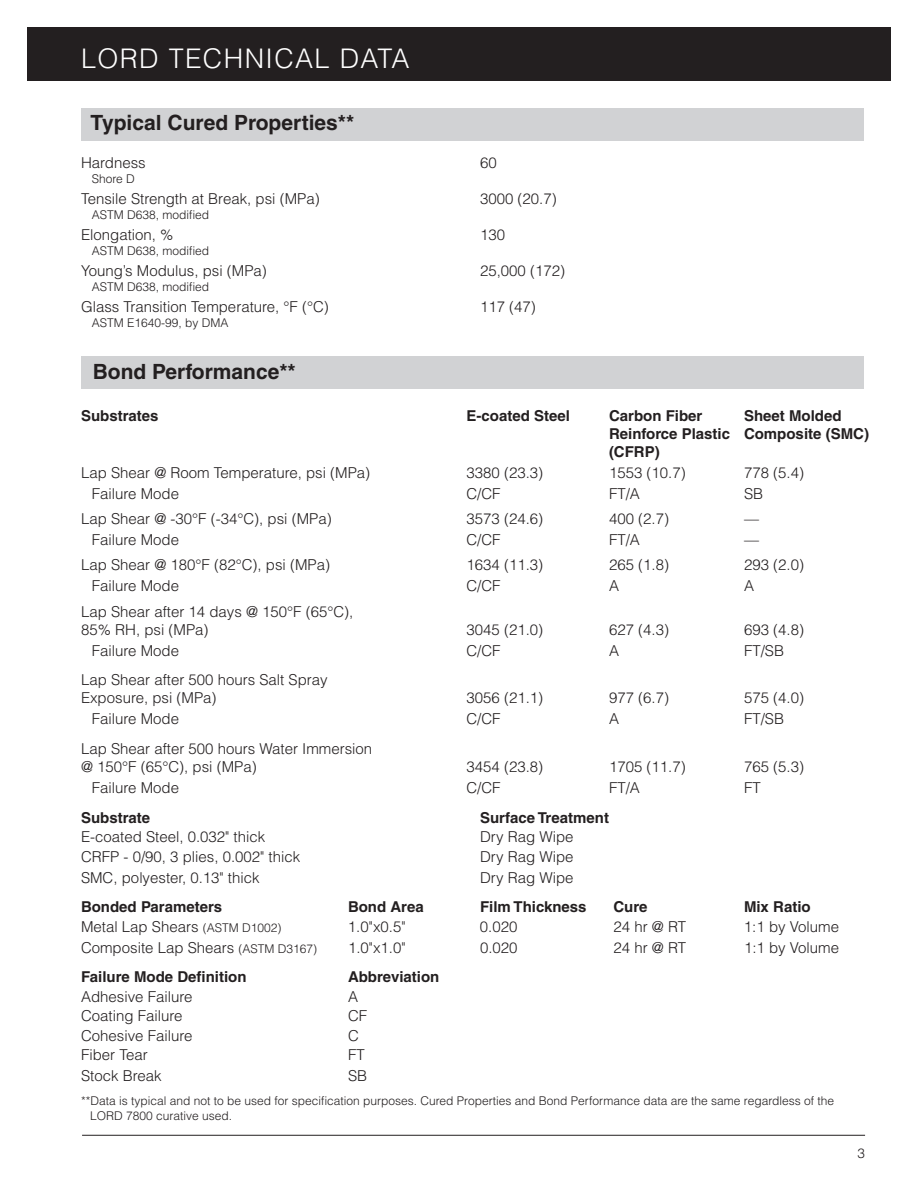
<style>
.page{position:relative;width:918px;height:1188px;background:#fff}
.page>*{position:absolute;margin:0;border:0;box-sizing:border-box;transform-origin:0 0}
.t1{font:300 27px "Helvetica";letter-spacing:.05em;color:#fff}
.Paragraph_Headline{font:700 21px "Helvetica";color:#231f20}
.Typical_Properties_T{font:300 15px "Helvetica";color:#231f20}
.Typical_Properties_T-2{font:700 15px "Helvetica";color:#231f20}
.t2{font:300 13.5px "Helvetica";color:#231f20}
.Typical_Properties_T-3{font:300 12px/15px "Helvetica";color:#231f20}
.s1{font-size:12px}
</style>
<div class="page">
<div style="left:27px;top:27px;width:864px;height:54px;background:#231f20"></div>
<hr style="left:82px;top:1135px;width:783px;height:1px;background:#231f20">
<div style="left:81px;top:108px;width:783px;height:33px;background:#d1d2d4"></div>
<div style="left:81px;top:356px;width:783px;height:33px;background:#d1d2d4"></div>
<h1 class="t1" style="left:81px;top:41px;width:330px">LORD TECHNICAL DATA</h1>
<p class="Paragraph_Headline" style="left:91px;top:110px;width:265px">Typical Cured Properties**</p>
<p class="Typical_Properties_T" style="left:81px;top:153px;width:66px">Hardness</p>
<p class="Typical_Properties_T" style="left:480px;top:153px;width:18px">60</p>
<p class="Typical_Properties_T-3" style="left:92px;top:171px;width:45px">Shore D</p>
<p class="Typical_Properties_T" style="left:81px;top:189px;width:240px">Tensile Strength at Break, psi (MPa)</p>
<p class="Typical_Properties_T" style="left:480px;top:189px;width:78px">3000 (20.7)</p>
<p class="Typical_Properties_T-3" style="left:92px;top:207px;width:119px">ASTM D638, modified</p>
<p class="Typical_Properties_T" style="left:81px;top:225px;width:94px">Elongation, %</p>
<p class="Typical_Properties_T" style="left:480px;top:225px;width:27px">130</p>
<p class="Typical_Properties_T-3" style="left:92px;top:243px;width:119px">ASTM D638, modified</p>
<p class="Typical_Properties_T" style="left:81px;top:261px;width:187px">Young’s Modulus, psi (MPa)</p>
<p class="Typical_Properties_T" style="left:480px;top:261px;width:87px">25,000 (172)</p>
<p class="Typical_Properties_T-3" style="left:92px;top:279px;width:119px">ASTM D638, modified</p>
<p class="Typical_Properties_T" style="left:81px;top:297px;width:249px">Glass Transition Temperature, °F (°C)</p>
<p class="Typical_Properties_T" style="left:480px;top:297px;width:57px">117 (47)</p>
<p class="Typical_Properties_T-3" style="left:92px;top:315px;width:138px">ASTM E1640-99, by DMA</p>
<p class="Paragraph_Headline" style="left:93px;top:358px;width:205px">Bond Performance**</p>
<p class="Typical_Properties_T-2" style="left:81px;top:406px;width:79px">Substrates</p>
<p class="Typical_Properties_T-2" style="left:466px;top:406px;width:105px">E-coated Steel</p>
<p class="Typical_Properties_T-2" style="left:609px;top:406px;width:95px">Carbon Fiber</p>
<p class="Typical_Properties_T-2" style="left:744px;top:406px;width:99px">Sheet Molded</p>
<p class="Typical_Properties_T-2" style="left:609px;top:424px;width:261px">Reinforce Plastic Composite (SMC)</p>
<p class="Typical_Properties_T-2" style="left:609px;top:442px;width:52px">(CFRP)</p>
<p class="Typical_Properties_T" style="left:81px;top:463px;width:291px">Lap Shear @ Room Temperature, psi (MPa)</p>
<p class="Typical_Properties_T" style="left:466px;top:463px;width:78px">3380 (23.3)</p>
<p class="Typical_Properties_T" style="left:609px;top:463px;width:78px">1553 (10.7)</p>
<p class="Typical_Properties_T" style="left:744px;top:463px;width:62px">778 (5.4)</p>
<p class="Typical_Properties_T" style="left:92px;top:484px;width:89px">Failure Mode</p>
<p class="Typical_Properties_T" style="left:466px;top:484px;width:36px">C/CF</p>
<p class="Typical_Properties_T" style="left:609px;top:484px;width:32px">FT/A</p>
<p class="Typical_Properties_T" style="left:744px;top:484px;width:21px">SB</p>
<p class="Typical_Properties_T" style="left:81px;top:509px;width:252px">Lap Shear @ -30°F (-34°C), psi (MPa)</p>
<p class="Typical_Properties_T" style="left:466px;top:509px;width:78px">3573 (24.6)</p>
<p class="Typical_Properties_T" style="left:609px;top:509px;width:62px">400 (2.7)</p>
<p class="Typical_Properties_T" style="left:744px;top:509px;width:16px">—</p>
<p class="Typical_Properties_T" style="left:92px;top:530px;width:89px">Failure Mode</p>
<p class="Typical_Properties_T" style="left:466px;top:530px;width:36px">C/CF</p>
<p class="Typical_Properties_T" style="left:609px;top:530px;width:32px">FT/A</p>
<p class="Typical_Properties_T" style="left:744px;top:530px;width:16px">—</p>
<p class="Typical_Properties_T" style="left:81px;top:556px;width:251px">Lap Shear @ 180°F (82°C), psi (MPa)</p>
<p class="Typical_Properties_T" style="left:466px;top:556px;width:78px">1634 (11.3)</p>
<p class="Typical_Properties_T" style="left:609px;top:556px;width:62px">265 (1.8)</p>
<p class="Typical_Properties_T" style="left:744px;top:556px;width:62px">293 (2.0)</p>
<p class="Typical_Properties_T" style="left:92px;top:577px;width:89px">Failure Mode</p>
<p class="Typical_Properties_T" style="left:466px;top:577px;width:36px">C/CF</p>
<p class="Typical_Properties_T" style="left:609px;top:577px;width:12px">A</p>
<p class="Typical_Properties_T" style="left:744px;top:577px;width:12px">A</p>
<p class="Typical_Properties_T" style="left:81px;top:602px;width:274px">Lap Shear after 14 days @ 150°F (65°C),</p>
<p class="Typical_Properties_T" style="left:81px;top:620px;width:129px">85% RH, psi (MPa)</p>
<p class="Typical_Properties_T" style="left:466px;top:620px;width:78px">3045 (21.0)</p>
<p class="Typical_Properties_T" style="left:609px;top:620px;width:62px">627 (4.3)</p>
<p class="Typical_Properties_T" style="left:744px;top:620px;width:62px">693 (4.8)</p>
<p class="Typical_Properties_T" style="left:92px;top:641px;width:89px">Failure Mode</p>
<p class="Typical_Properties_T" style="left:466px;top:641px;width:36px">C/CF</p>
<p class="Typical_Properties_T" style="left:609px;top:641px;width:12px">A</p>
<p class="Typical_Properties_T" style="left:744px;top:641px;width:42px">FT/SB</p>
<p class="Typical_Properties_T" style="left:81px;top:671px;width:248px">Lap Shear after 500 hours Salt Spray</p>
<p class="Typical_Properties_T" style="left:81px;top:689px;width:137px">Exposure, psi (MPa)</p>
<p class="Typical_Properties_T" style="left:466px;top:689px;width:78px">3056 (21.1)</p>
<p class="Typical_Properties_T" style="left:609px;top:689px;width:62px">977 (6.7)</p>
<p class="Typical_Properties_T" style="left:744px;top:689px;width:62px">575 (4.0)</p>
<p class="Typical_Properties_T" style="left:92px;top:710px;width:89px">Failure Mode</p>
<p class="Typical_Properties_T" style="left:466px;top:710px;width:36px">C/CF</p>
<p class="Typical_Properties_T" style="left:609px;top:710px;width:12px">A</p>
<p class="Typical_Properties_T" style="left:744px;top:710px;width:42px">FT/SB</p>
<p class="Typical_Properties_T" style="left:81px;top:739px;width:293px">Lap Shear after 500 hours Water Immersion</p>
<p class="Typical_Properties_T" style="left:81px;top:757px;width:177px">@ 150°F (65°C), psi (MPa)</p>
<p class="Typical_Properties_T" style="left:466px;top:757px;width:78px">3454 (23.8)</p>
<p class="Typical_Properties_T" style="left:609px;top:757px;width:78px">1705 (11.7)</p>
<p class="Typical_Properties_T" style="left:744px;top:757px;width:62px">765 (5.3)</p>
<p class="Typical_Properties_T" style="left:92px;top:778px;width:89px">Failure Mode</p>
<p class="Typical_Properties_T" style="left:466px;top:778px;width:36px">C/CF</p>
<p class="Typical_Properties_T" style="left:609px;top:778px;width:32px">FT/A</p>
<p class="Typical_Properties_T" style="left:744px;top:778px;width:18px">FT</p>
<p class="Typical_Properties_T-2" style="left:81px;top:808px;width:71px">Substrate</p>
<p class="Typical_Properties_T-2" style="left:480px;top:808px;width:130px">Surface Treatment</p>
<p class="Typical_Properties_T" style="left:81px;top:828px;width:186px">E-coated Steel, 0.032" thick</p>
<p class="Typical_Properties_T" style="left:480px;top:828px;width:95px">Dry Rag Wipe</p>
<p class="Typical_Properties_T" style="left:81px;top:847px;width:221px">CRFP - 0/90, 3 plies, 0.002" thick</p>
<p class="Typical_Properties_T" style="left:480px;top:847px;width:95px">Dry Rag Wipe</p>
<p class="Typical_Properties_T" style="left:81px;top:868px;width:180px">SMC, polyester, 0.13" thick</p>
<p class="Typical_Properties_T" style="left:480px;top:868px;width:95px">Dry Rag Wipe</p>
<p class="Typical_Properties_T-2" style="left:81px;top:898px;width:143px">Bonded Parameters</p>
<p class="Typical_Properties_T-2" style="left:348px;top:898px;width:77px">Bond Area</p>
<p class="Typical_Properties_T-2" style="left:480px;top:898px;width:108px">Film Thickness</p>
<p class="Typical_Properties_T-2" style="left:614px;top:898px;width:36px">Cure</p>
<p class="Typical_Properties_T-2" style="left:744px;top:898px;width:68px">Mix Ratio</p>
<p class="Typical_Properties_T" style="left:81px;top:917px;width:202px">Metal Lap Shears <span class="s1">(ASTM D1002)</span></p>
<p class="Typical_Properties_T" style="left:348px;top:917px;width:59px">1.0"x0.5"</p>
<p class="Typical_Properties_T" style="left:480px;top:917px;width:39px">0.020</p>
<p class="Typical_Properties_T" style="left:613px;top:917px;width:74px">24 hr @ RT</p>
<p class="Typical_Properties_T" style="left:744px;top:917px;width:97px">1:1 by Volume</p>
<p class="Typical_Properties_T" style="left:81px;top:938px;width:238px">Composite Lap Shears <span class="s1">(ASTM D3167)</span></p>
<p class="Typical_Properties_T" style="left:348px;top:938px;width:59px">1.0"x1.0"</p>
<p class="Typical_Properties_T" style="left:480px;top:938px;width:39px">0.020</p>
<p class="Typical_Properties_T" style="left:614px;top:938px;width:74px">24 hr @ RT</p>
<p class="Typical_Properties_T" style="left:744px;top:938px;width:97px">1:1 by Volume</p>
<p class="Typical_Properties_T-2" style="left:81px;top:968px;width:167px">Failure Mode Definition</p>
<p class="Typical_Properties_T-2" style="left:348px;top:968px;width:93px">Abbreviation</p>
<p class="Typical_Properties_T" style="left:81px;top:987px;width:113px">Adhesive Failure</p>
<p class="Typical_Properties_T" style="left:348px;top:987px;width:12px">A</p>
<p class="Typical_Properties_T" style="left:81px;top:1007px;width:103px">Coating Failure</p>
<p class="Typical_Properties_T" style="left:348px;top:1007px;width:21px">CF</p>
<p class="Typical_Properties_T" style="left:81px;top:1026px;width:113px">Cohesive Failure</p>
<p class="Typical_Properties_T" style="left:348px;top:1026px;width:12px">C</p>
<p class="Typical_Properties_T" style="left:81px;top:1046px;width:68px">Fiber Tear</p>
<p class="Typical_Properties_T" style="left:348px;top:1046px;width:18px">FT</p>
<p class="Typical_Properties_T" style="left:81px;top:1067px;width:82px">Stock Break</p>
<p class="Typical_Properties_T" style="left:348px;top:1067px;width:21px">SB</p>
<p class="Typical_Properties_T-3" style="left:90px;top:1093px;width:746px;text-indent:-9px">**Data is typical and not to be used for specification purposes. Cured Properties and Bond Performance data are the same regardless of the<br>LORD 7800 curative used.</p>
<p class="t2" style="left:858px;top:1145px;width:9px">3</p>
</div>
